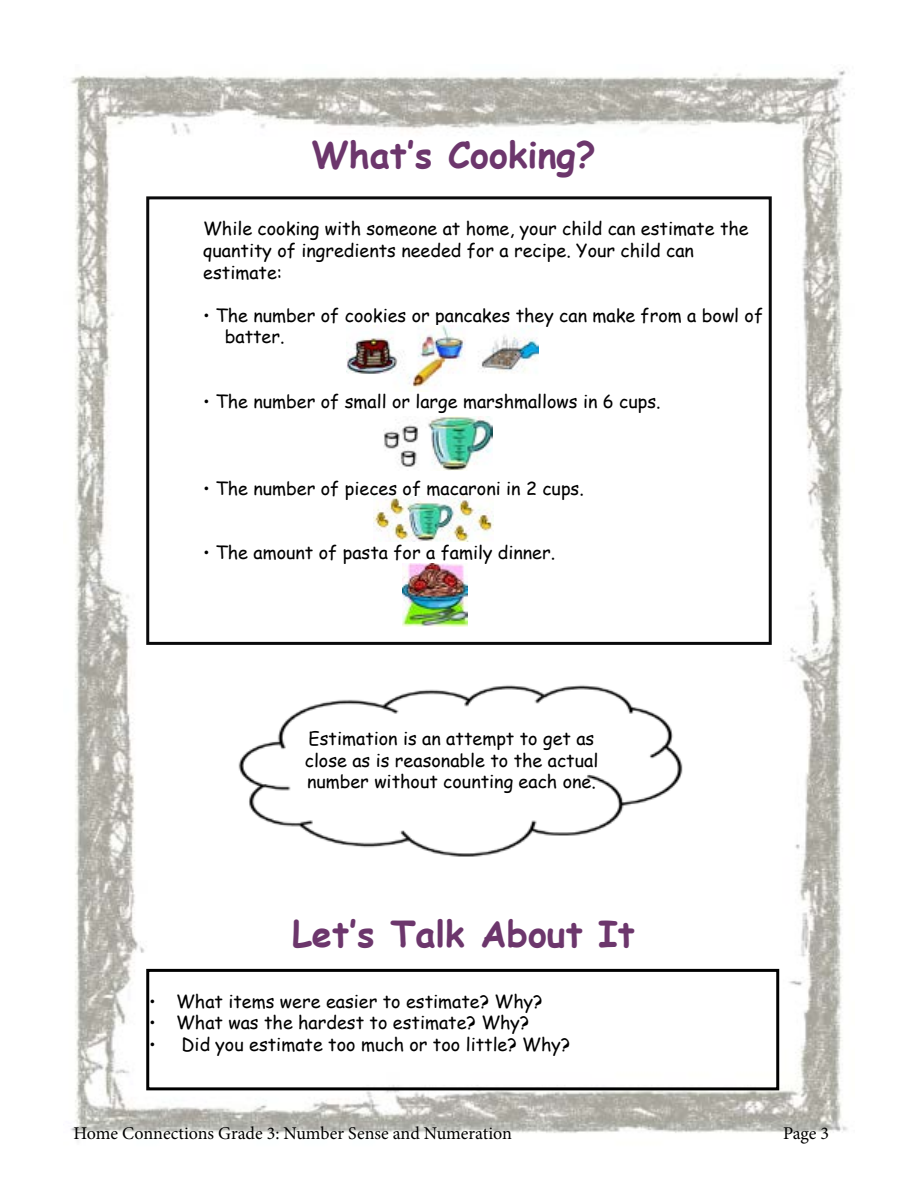
<style>
.page{position:relative;width:918px;height:1188px;background:#fff}
.page>*{position:absolute;margin:0;border:0;box-sizing:border-box;transform-origin:0 0}
.t1{font:700 36px "Comic Sans MS";color:#6c366c}
.t2{font:18px/21.6px "Comic Sans MS";color:#000}
.t3{font:18px "Minion Pro";color:#000}
</style>
<div class="page">
<img style="left:70px;top:70px;width:778px;height:1063px">
<img style="left:221px;top:679px;width:476px;height:185px">
<div style="left:146px;top:196px;width:626px;height:449px;border:3px solid #0a0a0b"></div>
<div style="left:146px;top:969px;width:633px;height:121px;border:3px solid #000"></div>
<img style="left:346px;top:325px;width:193px;height:66px">
<img style="left:384px;top:417px;width:108px;height:54px">
<img style="left:374px;top:496px;width:119px;height:45px">
<img style="left:403px;top:564px;width:64px;height:63px">
<h1 class="t1" style="left:312px;top:129px;width:286px">What’s Cooking?</h1>
<p class="t2" style="left:203px;top:217px;width:547px">While cooking with someone at home, your child can estimate the quantity of ingredients needed for a recipe. Your child can estimate:</p>
<p class="t2" style="left:225px;top:304px;width:540px;text-indent:-22px">• The number of cookies or pancakes they can make from a bowl of batter.</p>
<p class="t2" style="left:203px;top:390px;width:459px">• The number of small or large marshmallows in 6 cups.</p>
<p class="t2" style="left:203px;top:477px;width:382px">• The number of pieces of macaroni in 2 cups.</p>
<p class="t2" style="left:203px;top:541px;width:353px">• The amount of pasta for a family dinner.</p>
<p class="t2" style="left:305px;top:727px;width:295px">Estimation is an attempt to get as close as is reasonable to the actual number without counting each one.</p>
<h2 class="t1" style="left:292px;top:907px;width:344px">Let’s Talk About It</h2>
<p class="t2" style="left:149px;top:990px;width:395px">• What items were easier to estimate? Why?</p>
<p class="t2" style="left:149px;top:1012px;width:382px">• What was the hardest to estimate? Why?</p>
<p class="t2" style="left:149px;top:1033px;width:422px">• Did you estimate too much or too little? Why?</p>
<p class="t3" style="left:74px;top:1122px;width:440px">Home Connections Grade 3: Number Sense and Numeration</p>
<p class="t3" style="left:783px;top:1122px;width:48px">Page 3</p>
</div>
